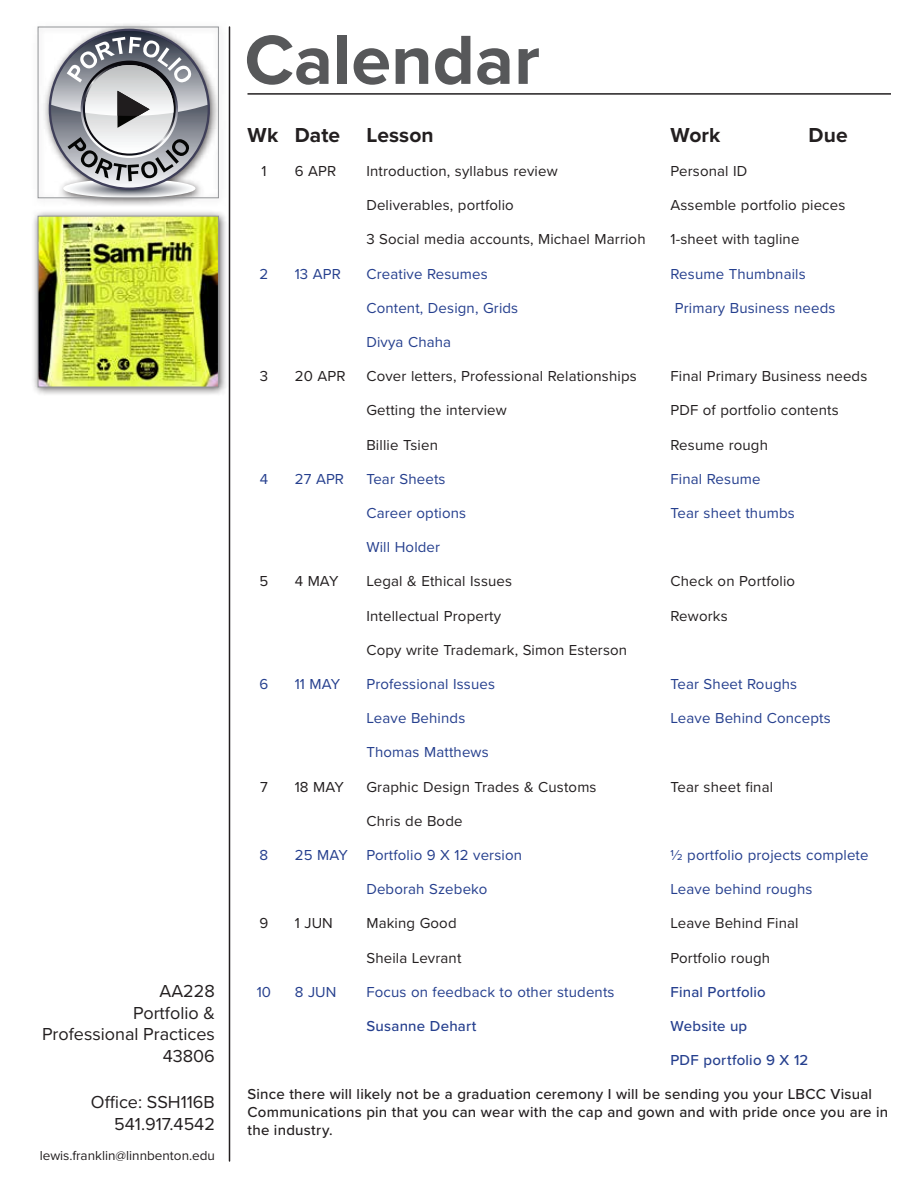
<style>
.page{position:relative;width:918px;height:1188px;background:#fff}
.page>*{position:absolute;margin:0;border:0;box-sizing:border-box;transform-origin:0 0}
.t1{font:700 72px "Proxima Nova";color:#57585a}
.t2{font:700 21px "Proxima Nova";letter-spacing:.005em;color:#231f20}
.t3{font:18px/21.6px "Proxima Nova";color:#231f20;text-align:right}
.t4{font:15px "Proxima Nova";letter-spacing:.01em;color:#231f20}
.t5{font:15px "Proxima Nova";letter-spacing:.01em;color:#253f8e}
.t6{font:500 15px/18px "Proxima Nova";letter-spacing:.015em;color:#231f20}
.t7{font:500 15px "Proxima Nova";letter-spacing:.015em;color:#253f8e}
.t8{font:13.5px "Proxima Nova";color:#231f20}
</style>
<div class="page">
<hr style="left:229px;top:27px;width:1px;height:1134px;background:#231f20">
<div style="left:31px;top:20px;width:197px;height:187px;background:#231f20;opacity:.75"></div>
<svg style="left:51px;top:31px;width:157px;height:157px"></svg>
<div style="left:85px;top:65px;width:89px;height:89px;background:#ebeced;border-radius:44px"></div>
<svg style="left:51px;top:31px;width:156px;height:97px"></svg>
<svg style="left:63px;top:137px;width:133px;height:59px"></svg>
<div style="left:38px;top:27px;width:181px;height:171px;border:1px solid #939598"></div>
<div style="left:31px;top:209px;width:197px;height:188px;background:#231f20;opacity:.75"></div>
<img style="left:40px;top:218px;width:177px;height:167px">
<div style="left:38px;top:216px;width:181px;height:171px;border:1px solid #939598"></div>
<hr style="left:248px;top:93px;width:643px;height:2px;background:#231f20">
<p class="t3" style="left:42px;top:979px;width:174px">AA228<br>Portfolio &amp;<br>Professional Practices<br>43806</p>
<p class="t3" style="left:91px;top:1091px;width:125px">Office: SSH116B<br>541.917.4542</p>
<p class="t8" style="left:40px;top:1145px;width:177px">lewis.franklin@linnbenton.edu</p>
<p class="t1" style="left:244px;top:6px;width:297px">Calendar</p>
<p class="t2" style="left:248px;top:119px;width:188px">Wk Date Lesson</p>
<p class="t2" style="left:671px;top:119px;width:51px">Work</p>
<p class="t2" style="left:808px;top:119px;width:41px">Due</p>
<p class="t4" style="left:261px;top:160px;width:7px">1</p>
<p class="t4" style="left:295px;top:160px;width:43px">6 APR</p>
<p class="t4" style="left:366px;top:160px;width:193px">Introduction, syllabus review</p>
<p class="t4" style="left:670px;top:160px;width:78px">Personal ID</p>
<p class="t4" style="left:366px;top:194px;width:149px">Deliverables, portfolio</p>
<p class="t4" style="left:670px;top:194px;width:176px">Assemble portfolio pieces</p>
<p class="t4" style="left:366px;top:228px;width:281px">3 Social media accounts, Michael Marrioh</p>
<p class="t4" style="left:670px;top:228px;width:130px">1-sheet with tagline</p>
<p class="t5" style="left:260px;top:262px;width:10px">2</p>
<p class="t5" style="left:295px;top:262px;width:48px">13 APR</p>
<p class="t5" style="left:366px;top:262px;width:123px">Creative Resumes</p>
<p class="t5" style="left:670px;top:262px;width:137px">Resume Thumbnails</p>
<p class="t5" style="left:366px;top:297px;width:153px">Content, Design, Grids</p>
<p class="t5" style="left:675px;top:297px;width:162px">Primary Business needs</p>
<p class="t5" style="left:366px;top:331px;width:86px">Divya Chaha</p>
<p class="t4" style="left:260px;top:365px;width:10px">3</p>
<p class="t4" style="left:295px;top:365px;width:52px">20 APR</p>
<p class="t4" style="left:366px;top:365px;width:272px">Cover letters, Professional Relationships</p>
<p class="t4" style="left:670px;top:365px;width:198px">Final Primary Business needs</p>
<p class="t4" style="left:366px;top:399px;width:142px">Getting the interview</p>
<p class="t4" style="left:670px;top:399px;width:170px">PDF of portfolio contents</p>
<p class="t4" style="left:366px;top:433px;width:73px">Billie Tsien</p>
<p class="t4" style="left:670px;top:433px;width:99px">Resume rough</p>
<p class="t5" style="left:260px;top:468px;width:10px">4</p>
<p class="t5" style="left:295px;top:468px;width:51px">27 APR</p>
<p class="t5" style="left:366px;top:468px;width:81px">Tear Sheets</p>
<p class="t5" style="left:670px;top:468px;width:91px">Final Resume</p>
<p class="t5" style="left:366px;top:502px;width:101px">Career options</p>
<p class="t5" style="left:670px;top:502px;width:126px">Tear sheet thumbs</p>
<p class="t5" style="left:366px;top:536px;width:75px">Will Holder</p>
<p class="t4" style="left:260px;top:570px;width:10px">5</p>
<p class="t4" style="left:295px;top:570px;width:45px">4 MAY</p>
<p class="t4" style="left:366px;top:570px;width:147px">Legal &amp; Ethical Issues</p>
<p class="t4" style="left:670px;top:570px;width:126px">Check on Portfolio</p>
<p class="t4" style="left:366px;top:604px;width:136px">Intellectual Property</p>
<p class="t4" style="left:670px;top:604px;width:59px">Reworks</p>
<p class="t4" style="left:366px;top:639px;width:262px">Copy write Trademark, Simon Esterson</p>
<p class="t5" style="left:260px;top:673px;width:10px">6</p>
<p class="t5" style="left:295px;top:673px;width:47px">11 MAY</p>
<p class="t5" style="left:366px;top:673px;width:130px">Professional Issues</p>
<p class="t5" style="left:670px;top:673px;width:128px">Tear Sheet Roughs</p>
<p class="t5" style="left:366px;top:707px;width:100px">Leave Behinds</p>
<p class="t5" style="left:670px;top:707px;width:162px">Leave Behind Concepts</p>
<p class="t5" style="left:366px;top:741px;width:124px">Thomas Matthews</p>
<p class="t4" style="left:260px;top:775px;width:9px">7</p>
<p class="t4" style="left:295px;top:775px;width:51px">18 MAY</p>
<p class="t4" style="left:366px;top:775px;width:232px">Graphic Design Trades &amp; Customs</p>
<p class="t4" style="left:670px;top:775px;width:104px">Tear sheet final</p>
<p class="t4" style="left:366px;top:810px;width:98px">Chris de Bode</p>
<p class="t5" style="left:260px;top:844px;width:10px">8</p>
<p class="t5" style="left:295px;top:844px;width:229px">25 MAY Portfolio 9 X 12 version</p>
<p class="t5" style="left:670px;top:844px;width:200px">1/2 portfolio projects complete</p>
<p class="t5" style="left:366px;top:878px;width:122px">Deborah Szebeko</p>
<p class="t5" style="left:670px;top:878px;width:143px">Leave behind roughs</p>
<p class="t4" style="left:260px;top:912px;width:10px">9</p>
<p class="t4" style="left:295px;top:912px;width:40px">1 JUN</p>
<p class="t4" style="left:366px;top:912px;width:92px">Making Good</p>
<p class="t4" style="left:670px;top:912px;width:130px">Leave Behind Final</p>
<p class="t4" style="left:366px;top:946px;width:97px">Sheila Levrant</p>
<p class="t4" style="left:670px;top:946px;width:101px">Portfolio rough</p>
<p class="t5" style="left:257px;top:981px;width:16px">10</p>
<p class="t5" style="left:295px;top:981px;width:43px">8 JUN</p>
<p class="t5" style="left:366px;top:981px;width:250px">Focus on feedback to other students</p>
<p class="t7" style="left:670px;top:981px;width:97px">Final Portfolio</p>
<p class="t7" style="left:366px;top:1015px;width:112px">Susanne Dehart</p>
<p class="t7" style="left:670px;top:1015px;width:78px">Website up</p>
<p class="t7" style="left:670px;top:1049px;width:139px">PDF portfolio 9 X 12</p>
<p class="t6" style="left:248px;top:1085px;width:642px">Since there will likely not be a graduation ceremony I will be sending you your LBCC Visual<br>Communications pin that you can wear with the cap and gown and with pride once you are in the industry.</p>
</div>
